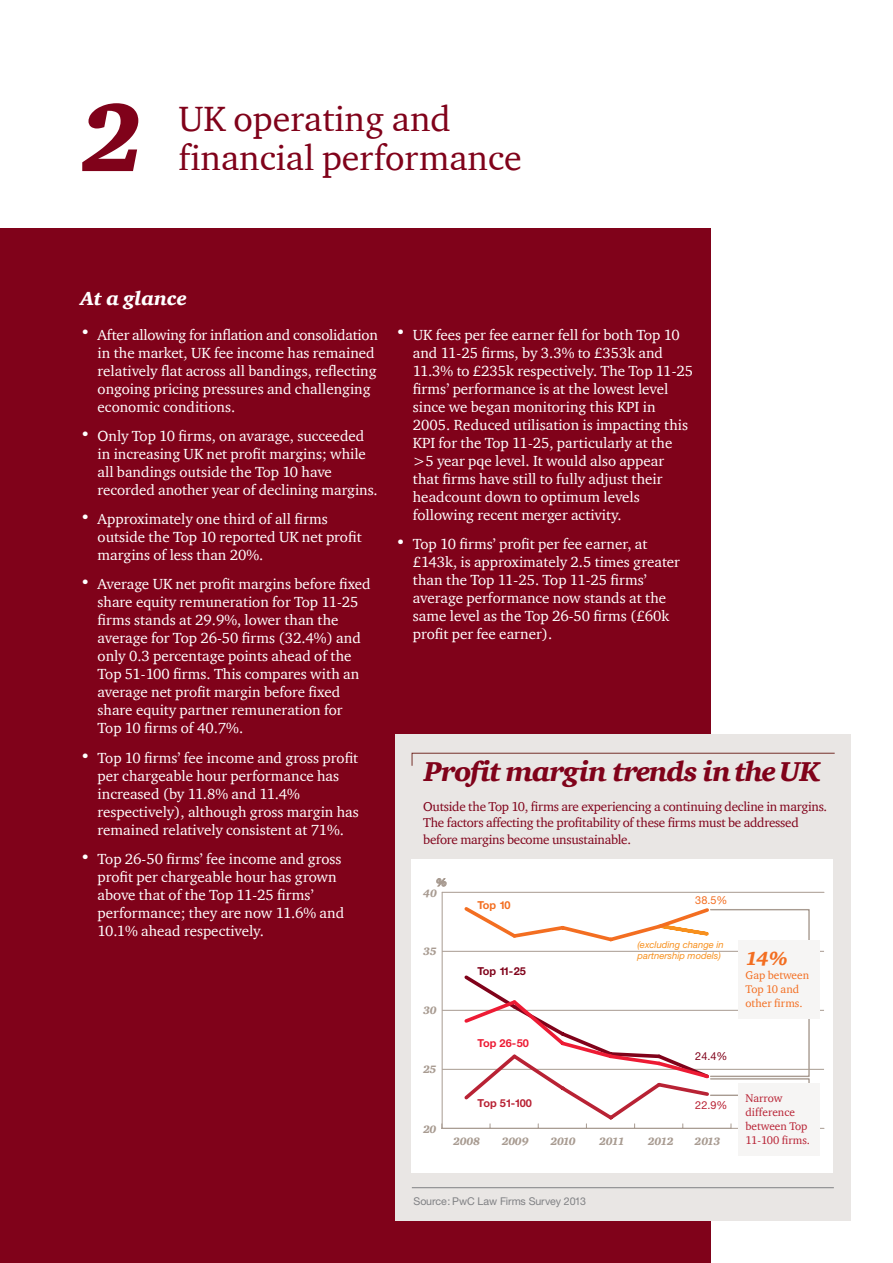
<style>
.page{position:relative;width:893px;height:1263px;background:#fff}
.page>*{position:absolute;margin:0;border:0;box-sizing:border-box;transform-origin:0 0}
.t1{font:italic 900 99px "ITC Charter Com";color:#80021a}
.t2{font:36px "ITC Charter Com";color:#80021a}
.t3{font:italic 900 28.05px "ITC Charter Com";letter-spacing:-.03em;color:#80021a}
.t4{font:italic 900 19.65px "ITC Charter Com";color:#f36e21}
.t5{font:italic 900 19.5px "ITC Charter Com";color:#fff}
.t6{font:15px/18px "ITC Charter Com";color:#fff}
.t7{font:13.2px/16.5px "ITC Charter Com";letter-spacing:-.02em;color:#80021a}
.t8{font:11.4px/14px "ITC Charter Com";color:#b82234}
.t9{font:11.4px/14px "ITC Charter Com";color:#f36e21}
.t10{font:italic 900 10.95px "ITC Charter Com";letter-spacing:-.04em;color:#a89b91}
.t11{font:700 10.95px "Helvetica Neue";letter-spacing:-.02em;color:#b82234}
.t12{font:700 10.95px "Helvetica Neue";letter-spacing:-.06em;color:#80021a}
.t13{font:700 10.95px "Helvetica Neue";color:#ed1b34}
.t14{font:700 10.95px "Helvetica Neue";color:#f36e21}
.t15{font:10.95px "Helvetica Neue";color:#f36e21}
.t16{font:10.95px "Helvetica Neue";color:#80021a}
.t17{font:10.95px "Helvetica Neue";color:#b82234}
.t18{font:10.65px "Helvetica Neue";letter-spacing:-.02em;color:#808184}
.t19{font:italic 9.45px/11.4px "Helvetica Neue";color:#f7901e}
.s1{font-size:16.5px}
</style>
<div class="page">
<div style="left:0;top:228px;width:710px;height:1035px;background:#80021a"></div>
<div style="left:395px;top:734px;width:455px;height:486px;background:#e9e6e4"></div>
<div style="left:412px;top:859px;width:421px;height:313px;background:#fff"></div>
<hr style="left:412px;top:1187px;width:422px;height:1px;background:#808184">
<svg style="left:411px;top:753px;width:424px;height:13px"></svg>
<svg style="left:436px;top:878px;width:10px;height:8px"></svg>
<hr style="left:442px;top:892px;width:1px;height:236px;background:#a89b91">
<hr style="left:442px;top:1128px;width:382px;height:1px;background:#a89b91">
<hr style="left:442px;top:1069px;width:382px;height:1px;background:#a89b91">
<hr style="left:442px;top:1010px;width:382px;height:1px;background:#a89b91">
<hr style="left:442px;top:951px;width:382px;height:1px;background:#a89b91">
<hr style="left:442px;top:892px;width:382px;height:1px;background:#a89b91">
<svg style="left:464px;top:907px;width:245px;height:35px"></svg>
<svg style="left:461px;top:975px;width:251px;height:153px"></svg>
<div style="left:710px;top:909px;width:100px;height:168px;border:1px solid #a89b91"></div>
<div style="left:710px;top:1078px;width:100px;height:18px;border:1px solid #a89b91"></div>
<div style="left:738px;top:940px;width:82px;height:79px;background:#f6f5f4"></div>
<div style="left:738px;top:1083px;width:82px;height:73px;background:#f6f5f4"></div>
<h1 class="t1" style="left:81px;top:77px;width:65px">2</h1>
<h2 class="t2" style="left:179px;top:97px;width:274px">UK operating and</h2>
<h2 class="t2" style="left:179px;top:136px;width:345px">financial performance</h2>
<h3 class="t5" style="left:81px;top:286px;width:108px">At a glance</h3>
<p class="t6" style="left:98px;top:325px;width:282px;text-indent:-17px"><span class="s1">•</span> After allowing for inflation and consolidation in the market, UK fee income has remained relatively flat across all bandings, reflecting ongoing pricing pressures and challenging economic conditions.</p>
<p class="t6" style="left:98px;top:426px;width:282px;text-indent:-17px"><span class="s1">•</span> Only Top 10 firms, on avarage, succeeded in increasing UK net profit margins; while all bandings outside the Top 10 have recorded another year of declining margins.</p>
<p class="t6" style="left:98px;top:510px;width:266px;text-indent:-17px"><span class="s1">•</span> Approximately one third of all firms outside the Top 10 reported UK net profit margins of less than 20%.</p>
<p class="t6" style="left:98px;top:575px;width:275px;text-indent:-17px"><span class="s1">•</span> Average UK net profit margins before fixed share equity remuneration for Top 11-25 firms stands at 29.9%, lower than the average for Top 26-50 firms (32.4%) and only 0.3 percentage points ahead of the Top 51-100 firms. This compares with an average net profit margin before fixed share equity partner remuneration for<br>Top 10 firms of 40.7%.</p>
<p class="t6" style="left:98px;top:748px;width:263px;text-indent:-17px"><span class="s1">•</span> Top 10 firms’ fee income and gross profit per chargeable hour performance has increased (by 11.8% and 11.4% respectively), although gross margin has remained relatively consistent at 71%.</p>
<p class="t6" style="left:98px;top:849px;width:248px;text-indent:-17px"><span class="s1">•</span> Top 26-50 firms’ fee income and gross profit per chargeable hour has grown above that of the Top 11-25 firms’ performance; they are now 11.6% and 10.1% ahead respectively.</p>
<p class="t6" style="left:413px;top:325px;width:282px;text-indent:-17px"><span class="s1">•</span> UK fees per fee earner fell for both Top 10 and 11-25 firms, by 3.3% to £353k and 11.3% to £235k respectively. The Top 11-25 firms’ performance is at the lowest level since we began monitoring this KPI in 2005. Reduced utilisation is impacting this KPI for the Top 11-25, particularly at the &gt;5 year pqe level. It would also appear that firms have still to fully adjust their headcount down to optimum levels following recent merger activity.</p>
<p class="t6" style="left:413px;top:534px;width:269px;text-indent:-17px"><span class="s1">•</span> Top 10 firms’ profit per fee earner, at £143k, is approximately 2.5 times greater than the Top 11-25. Top 11-25 firms’ average performance now stands at the same level as the Top 26-50 firms (£60k profit per fee earner).</p>
<h3 class="t3" style="left:424px;top:755px;width:397px">Profit margin trends intheUK</h3>
<p class="t7" style="left:423px;top:798px;width:406px">Outside the Top 10, firms are experiencing a continuing decline in margins.<br>The factors affecting the profitability of these firms must be addressed before margins become unsustainable.</p>
<p class="t10" style="left:436px;top:876px;width:12px">%</p>
<p class="t10" style="left:423px;top:887px;width:15px">40</p>
<p class="t10" style="left:423px;top:945px;width:15px">35</p>
<p class="t10" style="left:423px;top:1004px;width:15px">30</p>
<p class="t10" style="left:423px;top:1063px;width:15px">25</p>
<p class="t14" style="left:478px;top:898px;width:34px">Top 10</p>
<p class="t12" style="left:478px;top:965px;width:50px">Top 11-25</p>
<p class="t13" style="left:478px;top:1036px;width:53px">Top 26-50</p>
<p class="t15" style="left:695px;top:893px;width:34px">38.5%</p>
<p class="t19" style="left:637px;top:938px;width:88px">(excluding change in partnership models)</p>
<h3 class="t4" style="left:745px;top:947px;width:44px">14%</h3>
<p class="t9" style="left:745px;top:968px;width:65px">Gap between<br>Top 10 and other firms.</p>
<p class="t16" style="left:695px;top:1050px;width:34px">24.4%</p>
<p class="t10" style="left:423px;top:1122px;width:15px">20</p>
<p class="t11" style="left:478px;top:1096px;width:56px">Top 51-100</p>
<p class="t17" style="left:695px;top:1099px;width:34px">22.9%</p>
<p class="t10" style="left:453px;top:1134px;width:28px">2008</p>
<p class="t10" style="left:502px;top:1134px;width:28px">2009</p>
<p class="t10" style="left:550px;top:1134px;width:27px">2010</p>
<p class="t10" style="left:599px;top:1134px;width:27px">2011</p>
<p class="t10" style="left:648px;top:1134px;width:27px">2012</p>
<p class="t10" style="left:695px;top:1134px;width:27px">2013</p>
<p class="t8" style="left:745px;top:1091px;width:66px">Narrow difference between Top<br>11-100 firms.</p>
<p class="t18" style="left:413px;top:1195px;width:174px">Source: PwC Law Firms Survey 2013</p>
</div>
